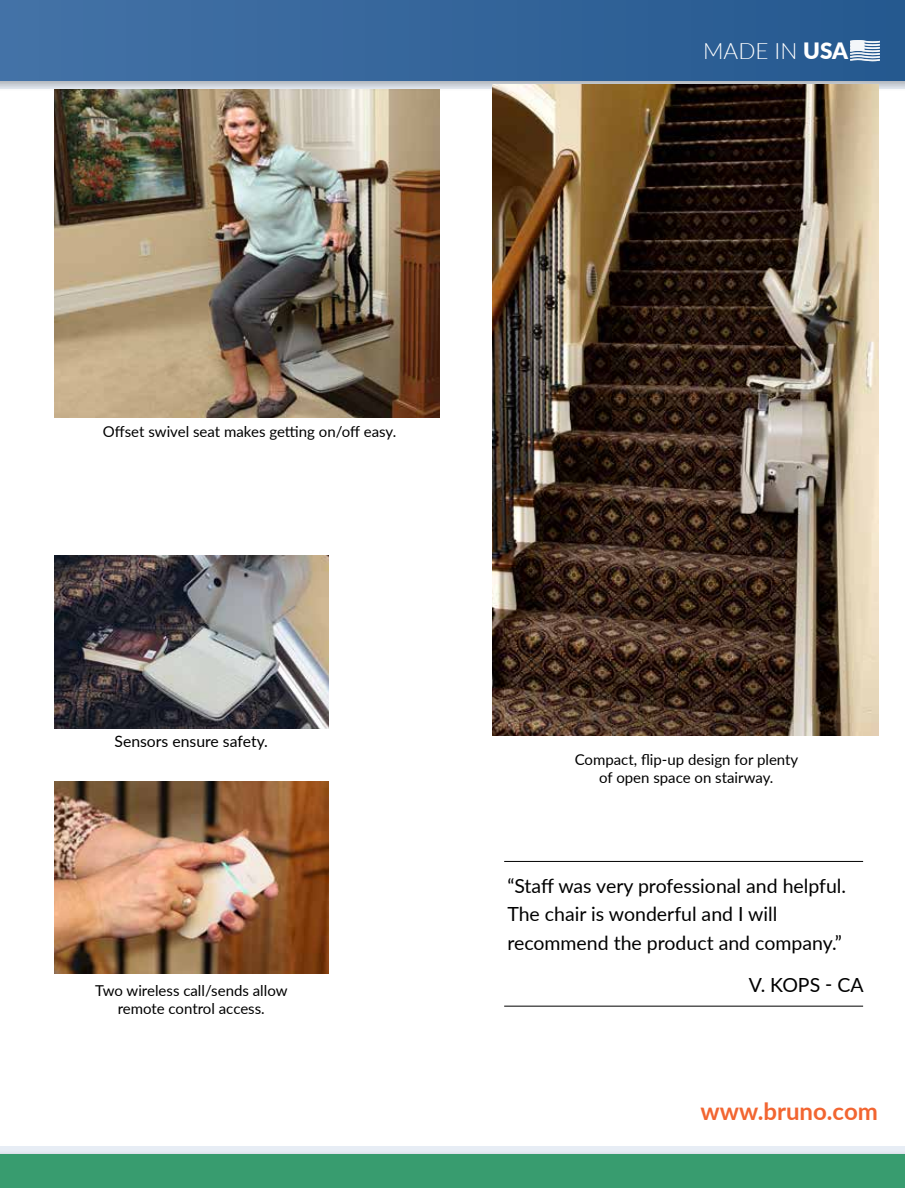
<style>
.page{position:relative;width:905px;height:1188px;background:#fff}
.page>*{position:absolute;margin:0;border:0;box-sizing:border-box;transform-origin:0 0}
.t1{font:700 24px "Lato";color:#f26531}
.t2{font:300 22.5px "Lato";color:#fff}
.t3{font:19.5px/28.5px "Lato";color:#000}
.t4{font:15.75px "Lato";color:#000}
.t5{font:15px/18px "Lato";color:#000;text-align:center}
.s1{font-weight:900}
</style>
<div class="page">
<img style="left:54px;top:92px;width:385px;height:325px">
<div style="left:0;top:0;width:904px;height:92px;background:#000;opacity:.27"></div>
<div style="left:0;top:0;width:904px;height:81px;background:linear-gradient(to right,#4472a6,#25588f)"></div>
<svg style="left:850px;top:40px;width:29px;height:21px"></svg>
<img style="left:54px;top:781px;width:274px;height:193px">
<img style="left:54px;top:556px;width:274px;height:172px">
<div style="left:0;top:1146px;width:904px;height:8px;background:#e7edf5"></div>
<div style="left:0;top:1150px;width:904px;height:38px;background:#e2e8f0"></div>
<div style="left:0;top:1154px;width:904px;height:34px;background:#389c6f"></div>
<img style="left:493px;top:84px;width:385px;height:651px">
<hr style="left:504px;top:861px;width:359px;height:1px;background:#000">
<hr style="left:504px;top:1006px;width:359px;height:1px;background:#000">
<h2 class="t2" style="left:703px;top:36px;width:146px">MADE IN <span class="s1">USA</span></h2>
<p class="t5" style="left:103px;top:422px;width:295px">Offset swivel seat makes getting on/off easy.</p>
<p class="t4" style="left:114px;top:730px;width:155px">Sensors ensure safety.</p>
<p class="t5" style="left:95px;top:981px;width:194px">Two wireless call/sends allow remote control access.</p>
<p class="t5" style="left:574px;top:750px;width:225px">Compact, flip-up design for plenty of open space on stairway.</p>
<h3 class="t3" style="left:507px;top:871px;width:340px">“Staff was very professional and helpful.<br>The chair is wonderful and I will recommend the product and company.”</h3>
<h3 class="t3" style="left:749px;top:970px;width:116px">V. KOPS - CA</h3>
<h1 class="t1" style="left:700px;top:1093px;width:179px">www.bruno.com</h1>
</div>
